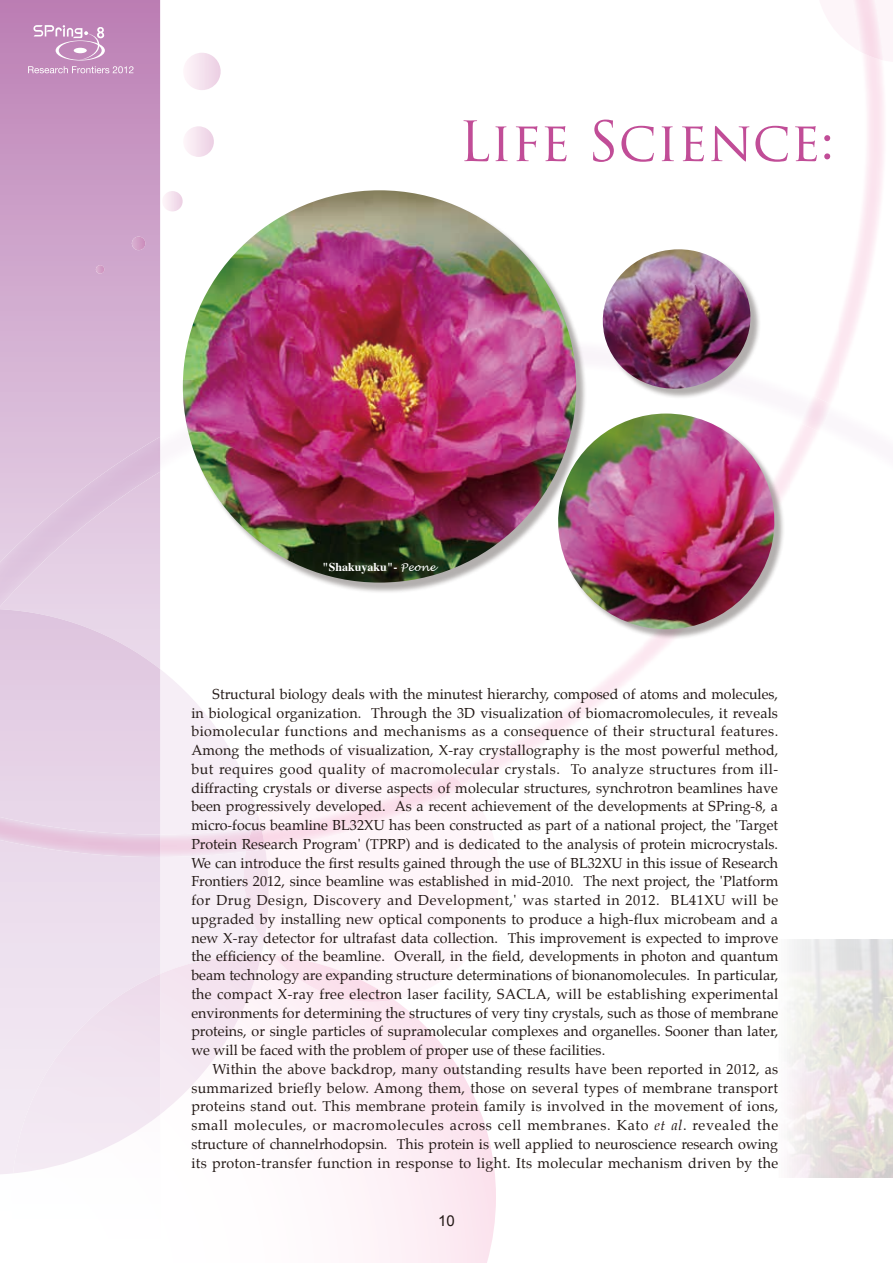
<style>
.page{position:relative;width:893px;height:1263px;background:#fff}
.page>*{position:absolute;margin:0;border:0;box-sizing:border-box;transform-origin:0 0}
.t1{font:54px "Trajan Pro";color:#c14d97}
.t2{font:15px "Arial";color:#231916}
.t3{font:14.25px "Palatino";letter-spacing:.005em;color:#231916}
.t4{font:14.25px "Palatino";letter-spacing:.035em;color:#231916}
.t5{font:14.25px "Palatino";letter-spacing:.025em;color:#231916}
.t6{font:14.25px "Palatino";letter-spacing:.03em;color:#231916}
.t7{font:14.25px "Palatino";letter-spacing:.045em;color:#231916}
.t8{font:700 12px "Times";color:#fff}
.s1{font-family:"Lucida Handwriting";font-weight:400;font-style:italic;font-size:10.5px}
.s2{font-style:italic}
</style>
<div class="page">
<svg style="left:0;top:0;width:160px;height:609px;background:#cda1c9"></svg>
<img style="left:0;top:437px;width:160px;height:169px">
<img style="left:545px;top:736px;width:10px;height:7px">
<svg style="left:0;top:609px;width:160px;height:565px;background:#e7d5e8"></svg>
<img style="left:0;top:817px;width:160px;height:40px">
<svg style="left:459px;top:749px;width:40px;height:36px"></svg>
<svg style="left:336px;top:1000px;width:160px;height:263px"></svg>
<img style="left:12px;top:1114px;width:148px;height:60px">
<img style="left:13px;top:974px;width:147px;height:199px">
<svg style="left:160px;top:669px;width:234px;height:445px"></svg>
<svg style="left:863px;top:51px;width:23px;height:11px"></svg>
<img style="left:853px;top:0;width:30px;height:60px">
<svg style="left:185px;top:53px;width:36px;height:37px"></svg>
<svg style="left:185px;top:126px;width:29px;height:31px"></svg>
<svg style="left:163px;top:191px;width:20px;height:20px"></svg>
<svg style="left:95px;top:265px;width:10px;height:9px"></svg>
<img style="left:131px;top:237px;width:15px;height:13px">
<svg style="left:28px;top:25px;width:105px;height:48px;background:#c796c1"></svg>
<div style="left:185px;top:192px;width:402px;height:401px;background:#231916;opacity:.35"></div>
<img style="left:183px;top:190px;width:393px;height:393px">
<div style="left:605px;top:251px;width:156px;height:148px;background:#231916;opacity:.35"></div>
<img style="left:596px;top:249px;width:161px;height:147px">
<img style="left:549px;top:414px;width:234px;height:224px">
<img style="left:787px;top:940px;width:106px;height:238px">
<p class="t1" style="left:459px;top:107px;width:377px">Life Science:</p>
<p class="t8" style="left:322px;top:556px;width:115px">"Shakuyaku"- <span class="s1">Peone</span></p>
<p class="t3" style="left:213px;top:682px;width:567px">Structural biology deals with the minutest hierarchy, composed of atoms and molecules,</p>
<p class="t3" style="left:191px;top:701px;width:588px">in biological organization. Through the 3D visualization of biomacromolecules, it reveals</p>
<p class="t6" style="left:191px;top:720px;width:588px">biomolecular functions and mechanisms as a consequence of their structural features.</p>
<p class="t3" style="left:191px;top:738px;width:589px">Among the methods of visualization, X-ray crystallography is the most powerful method,</p>
<p class="t4" style="left:191px;top:757px;width:588px">but requires good quality of macromolecular crystals. To analyze structures from ill-</p>
<p class="t3" style="left:191px;top:776px;width:588px">diffracting crystals or diverse aspects of molecular structures, synchrotron beamlines have</p>
<p class="t3" style="left:191px;top:795px;width:588px">been progressively developed. As a recent achievement of the developments at SPring-8, a</p>
<p class="t3" style="left:191px;top:813px;width:588px">micro-focus beamline BL32XU has been constructed as part of a national project, the 'Target</p>
<p class="t3" style="left:191px;top:832px;width:588px">Protein Research Program' (TPRP) and is dedicated to the analysis of protein microcrystals.</p>
<p class="t3" style="left:191px;top:851px;width:588px">We can introduce the first results gained through the use of BL32XU in this issue of Research</p>
<p class="t3" style="left:191px;top:870px;width:589px">Frontiers 2012, since beamline was established in mid-2010. The next project, the 'Platform</p>
<p class="t4" style="left:191px;top:888px;width:588px">for Drug Design, Discovery and Development,' was started in 2012. BL41XU will be</p>
<p class="t3" style="left:191px;top:907px;width:588px">upgraded by installing new optical components to produce a high-flux microbeam and a</p>
<p class="t3" style="left:191px;top:926px;width:588px">new X-ray detector for ultrafast data collection. This improvement is expected to improve</p>
<p class="t3" style="left:191px;top:945px;width:589px">the efficiency of the beamline. Overall, in the field, developments in photon and quantum</p>
<p class="t3" style="left:191px;top:963px;width:588px">beam technology are expanding structure determinations of bionanomolecules. In particular,</p>
<p class="t5" style="left:191px;top:982px;width:589px">the compact X-ray free electron laser facility, SACLA, will be establishing experimental</p>
<p class="t3" style="left:191px;top:1001px;width:588px">environments for determining the structures of very tiny crystals, such as those of membrane</p>
<p class="t3" style="left:191px;top:1020px;width:588px">proteins, or single particles of supramolecular complexes and organelles. Sooner than later,</p>
<p class="t3" style="left:191px;top:1038px;width:415px">we will be faced with the problem of proper use of these facilities.</p>
<p class="t3" style="left:213px;top:1057px;width:567px">Within the above backdrop, many outstanding results have been reported in 2012, as</p>
<p class="t3" style="left:191px;top:1076px;width:588px">summarized briefly below. Among them, those on several types of membrane transport</p>
<p class="t3" style="left:191px;top:1095px;width:588px">proteins stand out. This membrane protein family is involved in the movement of ions,</p>
<p class="t7" style="left:191px;top:1113px;width:588px">small molecules, or macromolecules across cell membranes. Kato <span class="s2">et al</span>. revealed the</p>
<p class="t3" style="left:191px;top:1132px;width:588px">structure of channelrhodopsin. This protein is well applied to neuroscience research owing</p>
<p class="t3" style="left:191px;top:1151px;width:588px">its proton-transfer function in response to light. Its molecular mechanism driven by the</p>
<p class="t2" style="left:438px;top:1211px;width:18px">10</p>
</div>
